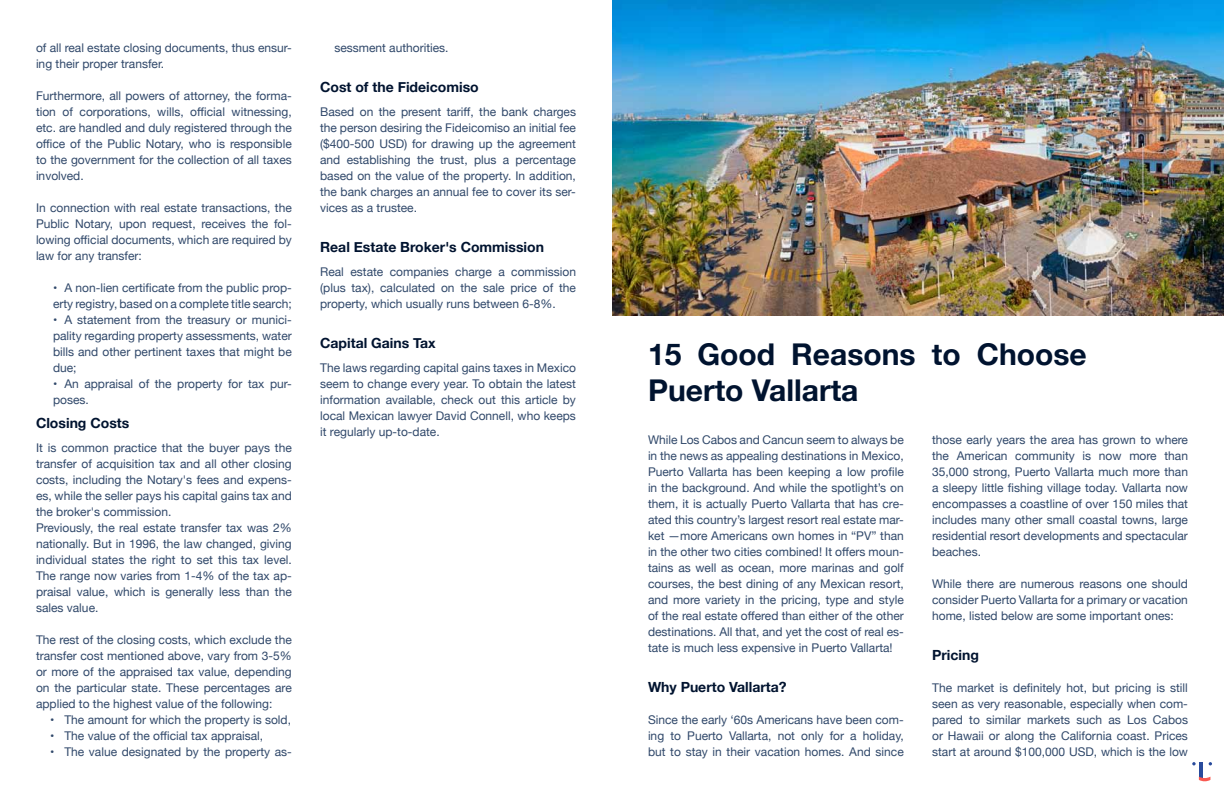
<style>
.page{position:relative;width:1224px;height:792px;background:#fff}
.page>*{position:absolute;margin:0;border:0;box-sizing:border-box;transform-origin:0 0}
.t1{font:700 30px/36px "Helvetica Neue";color:#00132f}
.t2{font:700 14px "Helvetica Neue";color:#00132f}
.t3{font:12px/16px "Helvetica Neue";color:#30486a;text-align:justify}
</style>
<div class="page">
<svg style="left:1192px;top:762px;width:4px;height:3px"></svg>
<hr style="left:1199px;top:763px;width:3px;height:16px;background:#294b9c">
<svg style="left:1199px;top:777px;width:11px;height:5px"></svg>
<img style="left:612px;top:0;width:612px;height:316px">
<p class="t3" style="left:36px;top:40px;width:257px">of all real estate closing documents, thus ensur&shy;ing their proper transfer.</p>
<p class="t3" style="left:36px;top:88px;width:257px">Furthermore, all powers of attorney, the forma&shy;tion of corporations, wills, official witnessing, etc. are handled and duly registered through the office of the Public Notary, who is responsible to the government for the collection of all taxes involved.</p>
<p class="t3" style="left:36px;top:200px;width:257px">In connection with real estate transactions, the Public Notary, upon request, receives the fol&shy;lowing official documents, which are required by law for any transfer:</p>
<p class="t3" style="left:53px;top:280px;width:240px">• A non-lien certificate from the public prop&shy;erty registry, based on a complete title search;</p>
<p class="t3" style="left:53px;top:312px;width:240px">• A statement from the treasury or munici&shy;pality regarding property assessments, water bills and other pertinent taxes that might be due;</p>
<p class="t3" style="left:53px;top:376px;width:240px">• An appraisal of the property for tax pur&shy;poses.</p>
<p class="t2" style="left:36px;top:417px;width:95px">Closing Costs</p>
<p class="t3" style="left:36px;top:440px;width:257px;text-align:left">It is common practice that the buyer pays the transfer of acquisition tax and all other closing costs, including the Notary's fees and expens&shy;es, while the seller pays his capital gains tax and the broker's commission.<br>Previously, the real estate transfer tax was 2% nationally. But in 1996, the law changed, giving individual states the right to set this tax level.<br>The range now varies from 1-4% of the tax ap&shy;praisal value, which is generally less than the sales value.</p>
<p class="t3" style="left:36px;top:632px;width:257px">The rest of the closing costs, which exclude the transfer cost mentioned above, vary from 3-5% or more of the appraised tax value, depending on the particular state. These percentages are applied to the highest value of the following:</p>
<p class="t3" style="left:50px;top:712px;width:242px">• The amount for which the property is sold,</p>
<p class="t3" style="left:50px;top:728px;width:215px">• The value of the official tax appraisal,</p>
<p class="t3" style="left:50px;top:744px;width:243px">• The value designated by the property as-</p>
<p class="t3" style="left:334px;top:40px;width:116px">sessment authorities.</p>
<p class="t2" style="left:320px;top:81px;width:160px">Cost of the Fideicomiso</p>
<p class="t3" style="left:320px;top:104px;width:257px">Based on the present tariff, the bank charges the person desiring the Fideicomiso an initial fee ($400-500 USD) for drawing up the agreement and establishing the trust, plus a percentage based on the value of the property. In addition, the bank charges an annual fee to cover its ser&shy;vices as a trustee.</p>
<p class="t2" style="left:320px;top:241px;width:225px">Real Estate Broker's Commission</p>
<p class="t3" style="left:320px;top:264px;width:257px">Real estate companies charge a commission (plus tax), calculated on the sale price of the property, which usually runs between 6-8%.</p>
<p class="t2" style="left:320px;top:337px;width:117px">Capital Gains Tax</p>
<p class="t3" style="left:320px;top:360px;width:257px">The laws regarding capital gains taxes in Mexico seem to change every year. To obtain the latest information available, check out this article by local Mexican lawyer David Connell, who keeps it regularly up-to-date.</p>
<h1 class="t1" style="left:648px;top:338px;width:440px">15 Good Reasons to Choose<br>Puerto Vallarta</h1>
<p class="t3" style="left:648px;top:432px;width:257px">While Los Cabos and Cancun seem to always be in the news as appealing destinations in Mexico, Puerto Vallarta has been keeping a low profile in the background. And while the spotlight’s on them, it is actually Puerto Vallarta that has cre&shy;ated this country’s largest resort real estate mar&shy;ket —more Americans own homes in “PV” than in the other two cities combined! It offers moun&shy;tains as well as ocean, more marinas and golf courses, the best dining of any Mexican resort, and more variety in the pricing, type and style of the real estate offered than either of the other destinations. All that, and yet the cost of real es&shy;tate is much less expensive in Puerto Vallarta!</p>
<p class="t2" style="left:648px;top:681px;width:140px">Why Puerto Vallarta?</p>
<p class="t3" style="left:648px;top:712px;width:257px">Since the early ‘60s Americans have been com&shy;ing to Puerto Vallarta, not only for a holiday, but to stay in their vacation homes. And since</p>
<p class="t3" style="left:932px;top:432px;width:257px">those early years the area has grown to where the American community is now more than 35,000 strong, Puerto Vallarta much more than a sleepy little fishing village today. Vallarta now encompasses a coastline of over 150 miles that includes many other small coastal towns, large residential resort developments and spectacular beaches.</p>
<p class="t3" style="left:932px;top:576px;width:257px">While there are numerous reasons one should consider Puerto Vallarta for a primary or vacation home, listed below are some important ones:</p>
<p class="t2" style="left:932px;top:649px;width:48px">Pricing</p>
<p class="t3" style="left:932px;top:680px;width:257px">The market is definitely hot, but pricing is still seen as very reasonable, especially when com&shy;pared to similar markets such as Los Cabos or Hawaii or along the California coast. Prices start at around $100,000 USD, which is the low</p>
</div>
